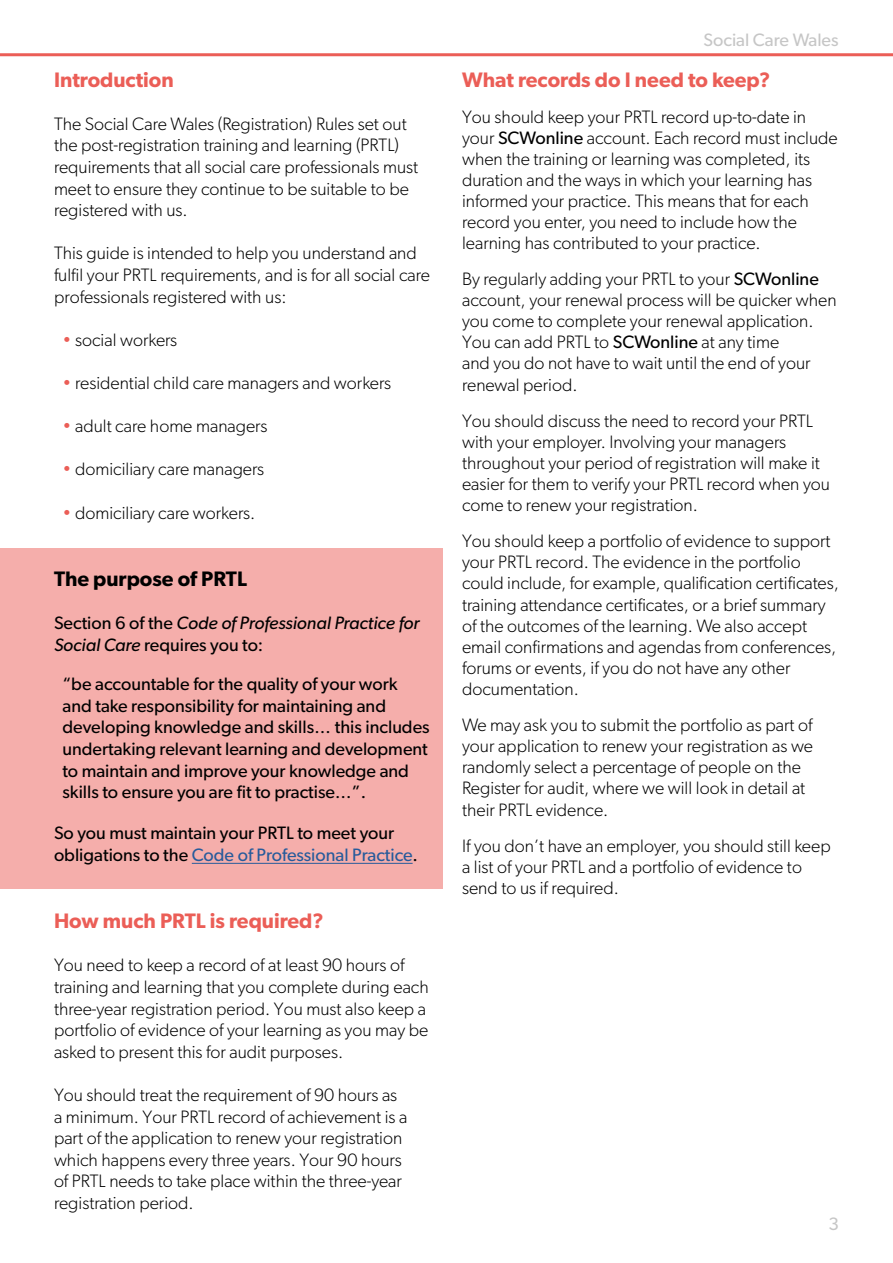
<style>
.page{position:relative;width:893px;height:1263px;background:#fff}
.page>*{position:absolute;margin:0;border:0;box-sizing:border-box;transform-origin:0 0}
.t1{font:600 21px "Gibson";color:#eb5e57}
.t2{font:600 21px "Gibson";color:#000}
.t3{font:300 18px/21.1px "Gibson";color:#000}
.t4{font:18px/21.6px "Gibson";color:#000}
.t5{font:italic 18px/21.6px "Gibson";color:#000}
.t6{font:18px "Gibson";color:#c6c6c6}
.s1{color:#eb5e57}
.s2{font-style:normal}
.s3{color:#275b9b}
.s4{font-weight:400}
</style>
<div class="page">
<div style="left:0;top:549px;width:442px;height:340px;background:#f5aeab"></div>
<hr style="left:0;top:53px;width:893px;height:3px;background:#eb5e57">
<hr style="left:192px;top:863px;width:221px;height:1px;background:#275b9b">
<p class="t1" style="left:54px;top:67px;width:121px">Introduction</p>
<p class="t3" style="left:54px;top:113px;width:366px;line-height:21.6px">The Social Care Wales (Registration) Rules set out the post-registration training and learning (PRTL) requirements that all social care professionals must meet to ensure they continue to be suitable to be registered with us.</p>
<p class="t3" style="left:54px;top:242px;width:378px;line-height:21.6px">This guide is intended to help you understand and fulfil your PRTL requirements, and is for all social care professionals registered with us:</p>
<p class="t3" style="left:62px;top:329px;width:116px"><span class="s1">•</span> social workers</p>
<p class="t3" style="left:62px;top:372px;width:330px"><span class="s1">•</span> residential child care managers and workers</p>
<p class="t3" style="left:62px;top:415px;width:206px"><span class="s1">•</span> adult care home managers</p>
<p class="t3" style="left:62px;top:458px;width:203px"><span class="s1">•</span> domiciliary care managers</p>
<p class="t3" style="left:62px;top:502px;width:194px"><span class="s1">•</span> domiciliary care workers.</p>
<p class="t2" style="left:54px;top:566px;width:194px">The purpose of PRTL</p>
<p class="t5" style="left:54px;top:612px;width:367px"><span class="s2">Section 6 of the</span> Code of Professional Practice for<br>Social Care <span class="s2">requires you to:</span></p>
<p class="t4" style="left:62px;top:673px;width:369px">“be accountable for the quality of your work and take responsibility for maintaining and developing knowledge and skills… this includes undertaking relevant learning and development to maintain and improve your knowledge and skills to ensure you are fit to practise…”.</p>
<p class="t4" style="left:54px;top:822px;width:366px">So you must maintain your PRTL to meet your obligations to the <span class="s3">Code of Professional Practice</span>.</p>
<p class="t1" style="left:54px;top:908px;width:271px">How much PRTL is required?</p>
<p class="t3" style="left:54px;top:954px;width:376px;line-height:21.6px">You need to keep a record of at least 90 hours of training and learning that you complete during each three-year registration period. You must also keep a portfolio of evidence of your learning as you may be asked to present this for audit purposes.</p>
<p class="t3" style="left:54px;top:1084px;width:355px;line-height:21.6px">You should treat the requirement of 90 hours as a minimum. Your PRTL record of achievement is a part of the application to renew your registration which happens every three years. Your 90 hours of PRTL needs to take place within the three-year registration period.</p>
<p class="t6" style="left:704px;top:29px;width:136px">Social Care Wales</p>
<p class="t1" style="left:462px;top:67px;width:310px">What records do I need to keep?</p>
<p class="t3" style="left:462px;top:106px;width:377px">You should keep your PRTL record up-to-date in your <span class="s4">SCWonline</span> account. Each record must include when the training or learning was completed, its duration and the ways in which your learning has informed your practice. This means that for each record you enter, you need to include how the learning has contributed to your practice.</p>
<p class="t3" style="left:462px;top:268px;width:376px">By regularly adding your PRTL to your <span class="s4">SCWonline </span>account, your renewal process will be quicker when you come to complete your renewal application.<br>You can add PRTL to <span class="s4">SCWonline</span> at any time<br>and you do not have to wait until the end of your renewal period.</p>
<p class="t3" style="left:462px;top:410px;width:369px">You should discuss the need to record your PRTL with your employer. Involving your managers throughout your period of registration will make it easier for them to verify your PRTL record when you come to renew your registration.</p>
<p class="t3" style="left:462px;top:530px;width:378px">You should keep a portfolio of evidence to support your PRTL record. The evidence in the portfolio could include, for example, qualification certificates, training attendance certificates, or a brief summary of the outcomes of the learning. We also accept email confirmations and agendas from conferences, forums or events, if you do not have any other documentation.</p>
<p class="t3" style="left:462px;top:714px;width:352px">We may ask you to submit the portfolio as part of your application to renew your registration as we randomly select a percentage of people on the Register for audit, where we will look in detail at their PRTL evidence.</p>
<p class="t3" style="left:462px;top:835px;width:370px">If you don’t have an employer, you should still keep a list of your PRTL and a portfolio of evidence to send to us if required.</p>
<p class="t6" style="left:828px;top:1213px;width:12px">3</p>
</div>
